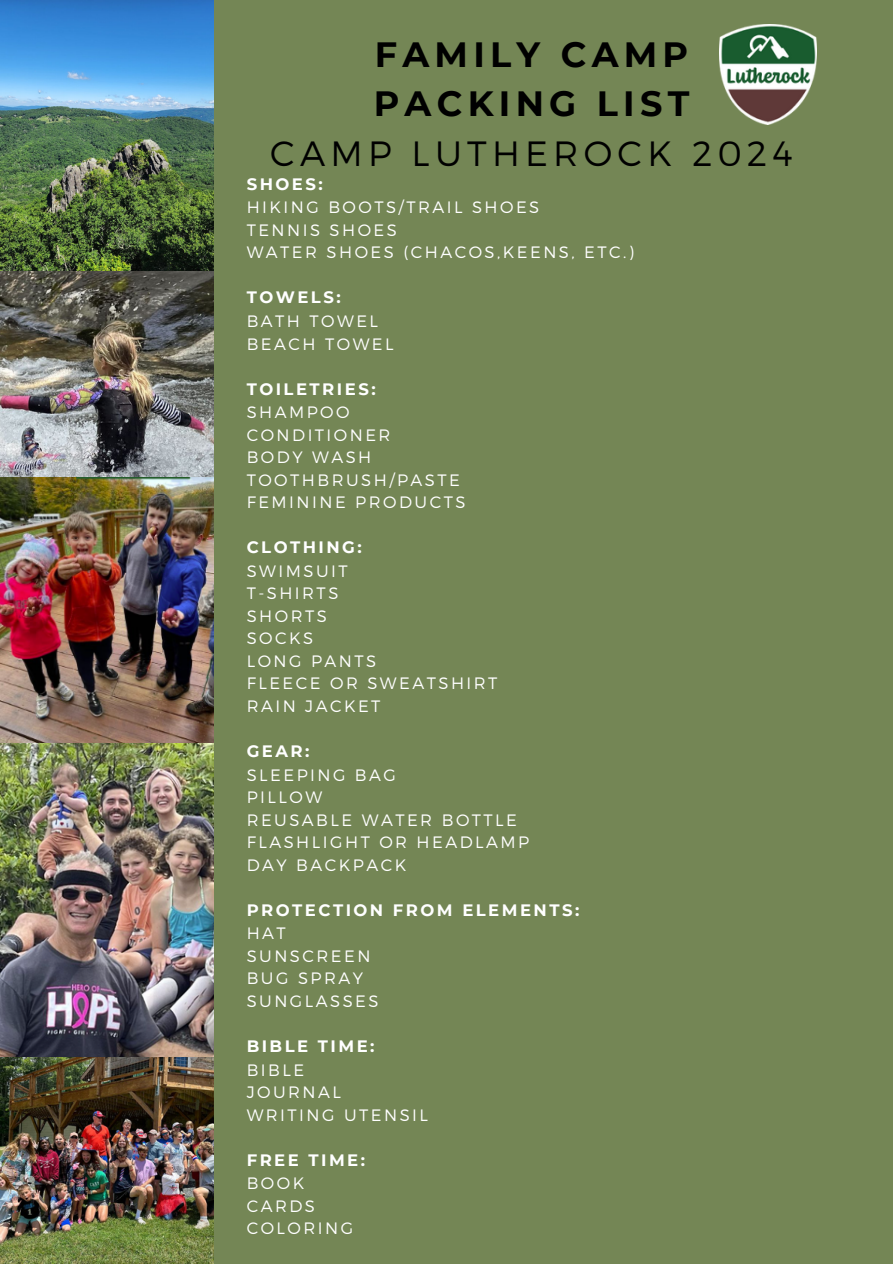
<style>
.page{position:relative;width:893px;height:1264px;background:#fff}
.page>*{position:absolute;margin:0;border:0;box-sizing:border-box;transform-origin:0 0}
.t1{font:700 35.1px "Montserrat";letter-spacing:.15em;color:#000}
.t2{font:300 35.1px "Montserrat";letter-spacing:.15em;color:#000}
.t3{font:300 16.5px "Montserrat";letter-spacing:.15em;color:#fff}
.t4{font:700 16.5px "Montserrat";letter-spacing:.15em;color:#fff}
</style>
<div class="page">
<img style="left:0;top:270px;width:215px;height:207px">
<img style="left:0;top:0;width:215px;height:270px">
<img style="left:0;top:1056px;width:215px;height:207px">
<img style="left:0;top:742px;width:215px;height:314px">
<img style="left:0;top:477px;width:215px;height:265px">
<div style="left:215px;top:0;width:677px;height:1263px;background:#748655"></div>
<img style="left:719px;top:25px;width:97px;height:100px">
<p class="t1" style="left:375px;top:33px;width:315px">FAMILY CAMP</p>
<p class="t1" style="left:373px;top:82px;width:317px">PACKING LIST</p>
<p class="t2" style="left:270px;top:131px;width:524px">CAMP LUTHEROCK 2024</p>
<p class="t4" style="left:247px;top:174px;width:78px">SHOES:</p>
<p class="t3" style="left:247px;top:197px;width:294px">HIKING BOOTS/TRAIL SHOES</p>
<p class="t3" style="left:247px;top:219px;width:152px">TENNIS SHOES</p>
<p class="t3" style="left:247px;top:242px;width:389px">WATER SHOES (CHACOS,KEENS, ETC.)</p>
<p class="t4" style="left:247px;top:287px;width:95px">TOWELS:</p>
<p class="t3" style="left:247px;top:310px;width:133px">BATH TOWEL</p>
<p class="t3" style="left:247px;top:333px;width:148px">BEACH TOWEL</p>
<p class="t4" style="left:247px;top:378px;width:130px">TOILETRIES:</p>
<p class="t3" style="left:247px;top:401px;width:104px">SHAMPOO</p>
<p class="t3" style="left:247px;top:424px;width:145px">CONDITIONER</p>
<p class="t3" style="left:247px;top:446px;width:126px">BODY WASH</p>
<p class="t3" style="left:247px;top:469px;width:215px">TOOTHBRUSH/PASTE</p>
<p class="t3" style="left:247px;top:491px;width:220px">FEMININE PRODUCTS</p>
<p class="t4" style="left:247px;top:537px;width:117px">CLOTHING:</p>
<p class="t3" style="left:247px;top:560px;width:102px">SWIMSUIT</p>
<p class="t3" style="left:247px;top:583px;width:93px">T-SHIRTS</p>
<p class="t3" style="left:247px;top:605px;width:82px">SHORTS</p>
<p class="t3" style="left:247px;top:628px;width:68px">SOCKS</p>
<p class="t3" style="left:247px;top:650px;width:131px">LONG PANTS</p>
<p class="t3" style="left:247px;top:673px;width:252px">FLEECE OR SWEATSHIRT</p>
<p class="t3" style="left:247px;top:695px;width:135px">RAIN JACKET</p>
<p class="t4" style="left:247px;top:741px;width:64px">GEAR:</p>
<p class="t3" style="left:247px;top:764px;width:151px">SLEEPING BAG</p>
<p class="t3" style="left:247px;top:786px;width:77px">PILLOW</p>
<p class="t3" style="left:247px;top:809px;width:272px">REUSABLE WATER BOTTLE</p>
<p class="t3" style="left:247px;top:831px;width:284px">FLASHLIGHT OR HEADLAMP</p>
<p class="t3" style="left:247px;top:854px;width:161px">DAY BACKPACK</p>
<p class="t4" style="left:247px;top:899px;width:334px">PROTECTION FROM ELEMENTS:</p>
<p class="t3" style="left:247px;top:922px;width:41px">HAT</p>
<p class="t3" style="left:247px;top:945px;width:125px">SUNSCREEN</p>
<p class="t3" style="left:247px;top:967px;width:118px">BUG SPRAY</p>
<p class="t3" style="left:247px;top:990px;width:133px">SUNGLASSES</p>
<p class="t4" style="left:247px;top:1035px;width:129px">BIBLE TIME:</p>
<p class="t3" style="left:247px;top:1058px;width:59px">BIBLE</p>
<p class="t3" style="left:247px;top:1081px;width:96px">JOURNAL</p>
<p class="t3" style="left:247px;top:1103px;width:183px">WRITING UTENSIL</p>
<p class="t4" style="left:247px;top:1149px;width:120px">FREE TIME:</p>
<p class="t3" style="left:247px;top:1172px;width:59px">BOOK</p>
<p class="t3" style="left:247px;top:1195px;width:70px">CARDS</p>
<p class="t3" style="left:247px;top:1217px;width:108px">COLORING</p>
</div>
